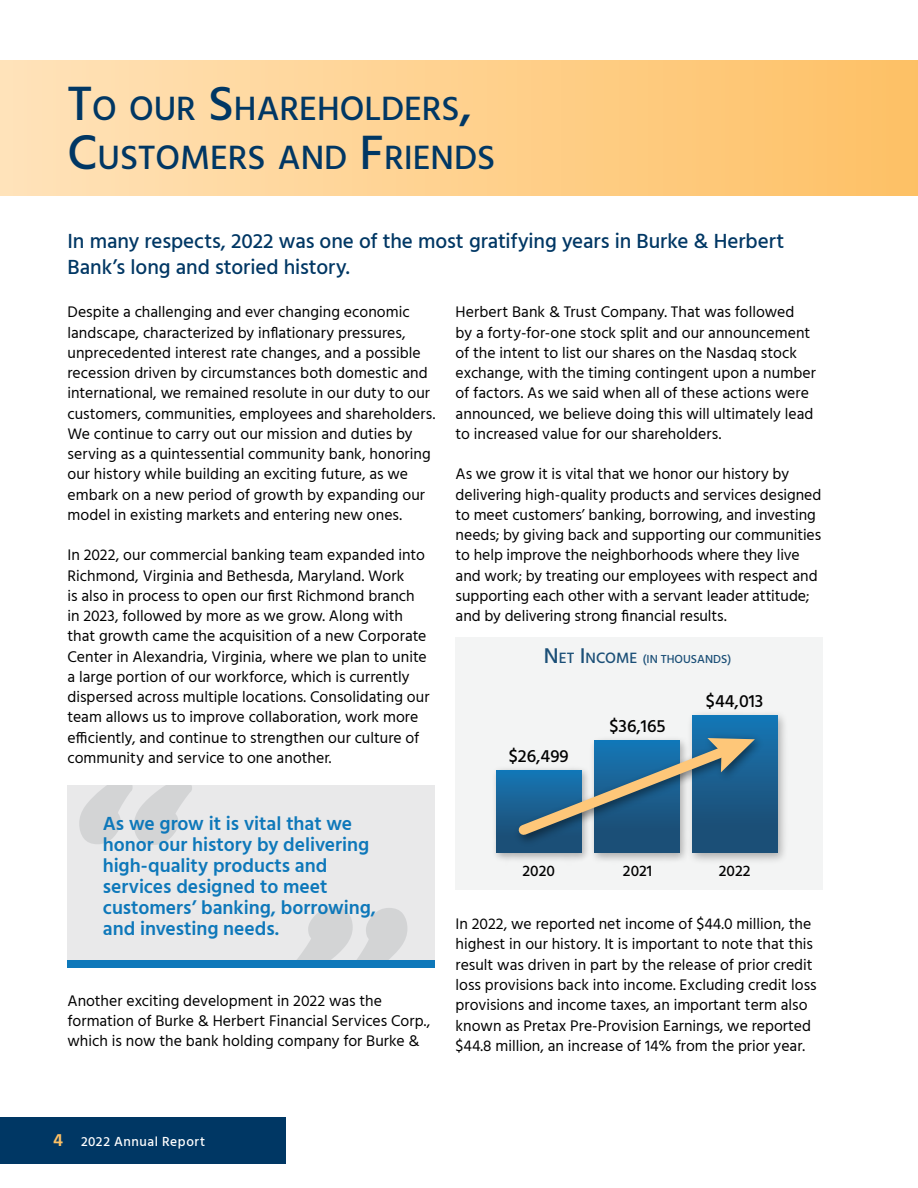
<style>
.page{position:relative;width:918px;height:1188px;background:#fff}
.page>*{position:absolute;margin:0;border:0;box-sizing:border-box;transform-origin:0 0}
.t1{font:500 34.65px/49.5px "Hind";color:#003764}
.h1_intro{font:500 21px/25.2px "Hind";letter-spacing:-.005em;color:#003764}
.Pull_Quote{font:600 19.5px/21px "Hind";color:#0e78ba}
.t2{font:500 18px "Hind";color:#010101}
.t3{font:600 18px "Hind";color:#fdc064}
.BODY{font:15.75px/20.2px "Hind";color:#000}
.t4{font:500 15.6px "Hind";color:#000}
.t5{font:500 13.5px "Hind";letter-spacing:.04em;color:#fff}
.t6{font:500 12px "Hind";color:#1b4f77}
.s1{font-size:49.5px}
.s2{font-size:21.9px}
.s3{font-size:15.3px}
</style>
<div class="page">
<div style="left:0;top:61px;width:918px;height:135px;background:linear-gradient(to right,#ffe3b9,#fec065)"></div>
<div style="left:68px;top:785px;width:367px;height:181px;background:#e9e9ea"></div>
<svg style="left:295px;top:907px;width:112px;height:54px"></svg>
<svg style="left:79px;top:785px;width:113px;height:60px"></svg>
<div style="left:68px;top:961px;width:367px;height:7px;background:#0e78ba"></div>
<div style="left:456px;top:637px;width:367px;height:252px;background:#f3f4f4"></div>
<img style="left:495px;top:769px;width:92px;height:91px">
<div style="left:496px;top:770px;width:85px;height:83px;background:linear-gradient(to bottom,#1675b3,#1d486c)"></div>
<img style="left:587px;top:850px;width:96px;height:11px">
<div style="left:595px;top:741px;width:85px;height:112px;background:#1b4f77"></div>
<img style="left:683px;top:714px;width:102px;height:147px">
<div style="left:692px;top:715px;width:85px;height:138px;background:linear-gradient(to bottom,#1675b3,#1d496d)"></div>
<img style="left:510px;top:729px;width:260px;height:121px">
<svg style="left:511px;top:737px;width:244px;height:106px"></svg>
<div style="left:0;top:1117px;width:285px;height:47px;background:#003764"></div>
<p class="t1" style="left:68px;top:85px;width:429px"><span class="s1">T</span>O OUR <span class="s1">S</span>HAREHOLDERS<span class="s1">,<br>C</span>USTOMERS AND <span class="s1">F</span>RIENDS</p>
<p class="h1_intro" style="left:68px;top:230px;width:718px">In many respects, 2022 was one of the most gratifying years in Burke &amp; Herbert<br>Bank’s long and storied history.</p>
<p class="BODY" style="left:68px;top:303px;width:369px">Despite a challenging and ever changing economic landscape, characterized by inflationary pressures, unprecedented interest rate changes, and a possible recession driven by circumstances both domestic and international, we remained resolute in our duty to our customers, communities, employees and shareholders.<br>We continue to carry out our mission and duties by serving as a quintessential community bank, honoring our history while building an exciting future, as we embark on a new period of growth by expanding our model in existing markets and entering new ones.</p>
<p class="BODY" style="left:68px;top:546px;width:364px">In 2022, our commercial banking team expanded into Richmond, Virginia and Bethesda, Maryland. Work<br>is also in process to open our first Richmond branch in 2023, followed by more as we grow. Along with that growth came the acquisition of a new Corporate Center in Alexandria, Virginia, where we plan to unite a large portion of our workforce, which is currently dispersed across multiple locations. Consolidating our team allows us to improve collaboration, work more efficiently, and continue to strengthen our culture of community and service to one another.</p>
<p class="BODY" style="left:456px;top:303px;width:362px">Herbert Bank &amp; Trust Company. That was followed<br>by a forty-for-one stock split and our announcement of the intent to list our shares on the Nasdaq stock exchange, with the timing contingent upon a number of factors. As we said when all of these actions were announced, we believe doing this will ultimately lead to increased value for our shareholders.</p>
<p class="BODY" style="left:456px;top:465px;width:367px">As we grow it is vital that we honor our history by delivering high-quality products and services designed to meet customers’ banking, borrowing, and investing needs; by giving back and supporting our communities to help improve the neighborhoods where they live and work; by treating our employees with respect and supporting each other with a servant leader attitude; and by delivering strong financial results.</p>
<p class="t6" style="left:544px;top:651px;width:189px"><span class="s2">N</span><span class="s3">ET</span> <span class="s2">I</span><span class="s3">NCOME</span> (IN THOUSANDS)</p>
<p class="t2" style="left:706px;top:688px;width:59px">$44,013</p>
<p class="t2" style="left:610px;top:713px;width:58px">$36,165</p>
<p class="t2" style="left:509px;top:743px;width:62px">$26,499</p>
<p class="Pull_Quote" style="left:103px;top:815px;width:275px">As we grow it is vital that we honor our history by delivering high-quality products and services designed to meet customers’ banking, borrowing, and investing needs.</p>
<p class="BODY" style="left:68px;top:991px;width:364px">Another exciting development in 2022 was the formation of Burke &amp; Herbert Financial Services Corp., which is now the bank holding company for Burke &amp;</p>
<p class="t4" style="left:522px;top:860px;width:34px">2020</p>
<p class="t4" style="left:623px;top:860px;width:31px">2021</p>
<p class="t4" style="left:719px;top:860px;width:33px">2022</p>
<p class="BODY" style="left:456px;top:914px;width:363px">In 2022, we reported net income of $44.0 million, the highest in our history. It is important to note that this result was driven in part by the release of prior credit loss provisions back into income. Excluding credit loss provisions and income taxes, an important term also known as Pretax Pre-Provision Earnings, we reported $44.8 million, an increase of 14% from the prior year.</p>
<p class="t3" style="left:53px;top:1127px;width:11px">4</p>
<p class="t5" style="left:81px;top:1132px;width:126px">2022 Annual Report</p>
</div>
